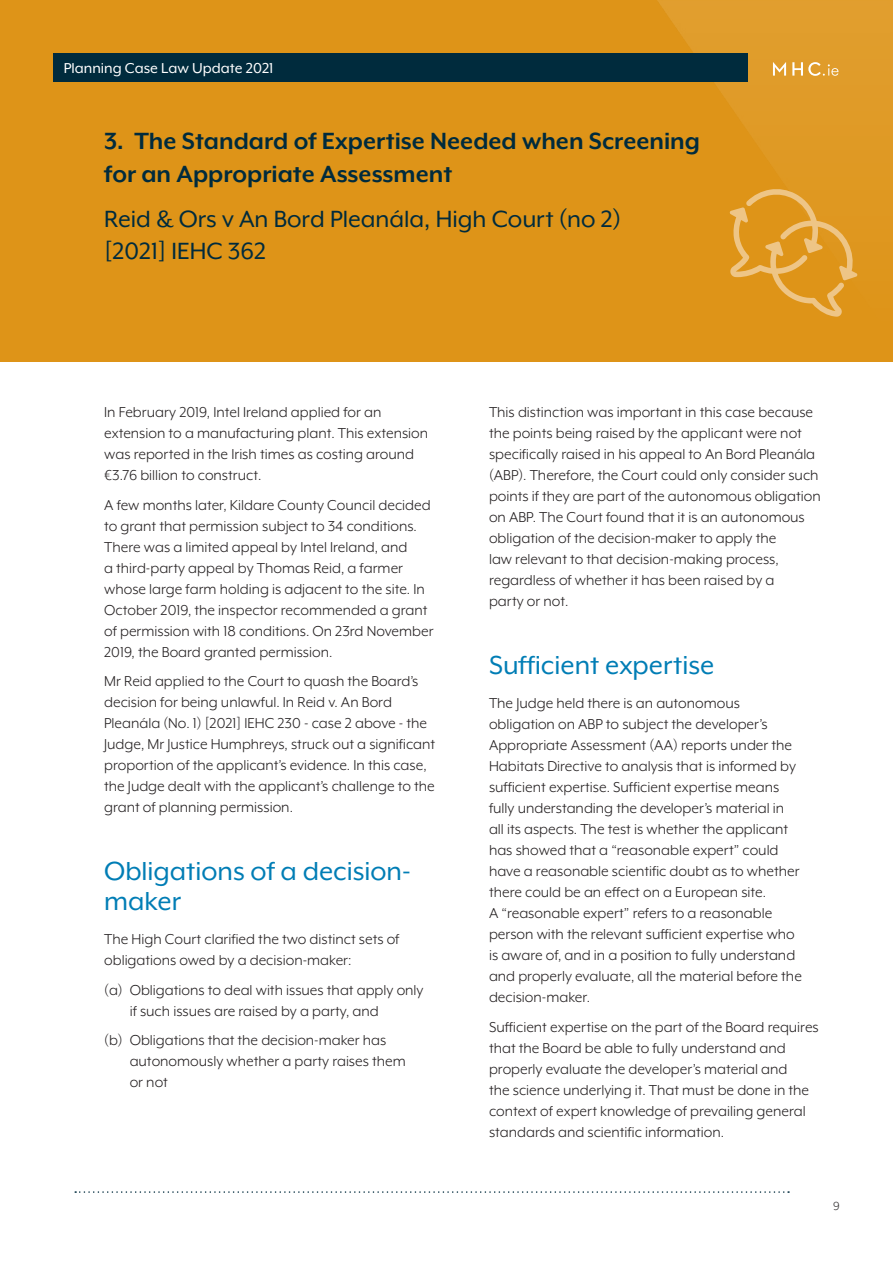
<style>
.page{position:relative;width:893px;height:1263px;background:#fff}
.page>*{position:absolute;margin:0;border:0;box-sizing:border-box;transform-origin:0 0}
.MHC_Sub_Head{font:30px/30px "Mr Eaves XL Mod OT";color:#007db5}
.MHC_Article_Head{font:700 27px/32.4px "Mr Eaves XL Mod OT";color:#002b3d}
.MHC_Article_Head-2{font:27px/32.4px "Mr Eaves XL Mod OT";color:#002b3d}
.MHC_Body{font:16.5px/21px "Mr Eaves XL Mod OT";color:#231f20}
.MHC_Body_Numbered_Li{font:16.5px/21px "Mr Eaves XL Mod OT";color:#231f20}
.MHC_Header_Title{font:16.5px "Mr Eaves XL Mod OT";color:#fff}
.MHC_Partner_Text{font:13.5px "Mr Eaves XL Mod OT";color:#312f30}
</style>
<div class="page">
<svg style="left:75px;top:1191px;width:714px;height:2px"></svg>
<div style="left:0;top:0;width:893px;height:361px;background:#de9418"></div>
<img style="left:657px;top:0;width:236px;height:177px">
<svg style="left:729px;top:189px;width:129px;height:128px"></svg>
<div style="left:53px;top:53px;width:694px;height:29px;background:#002b3d"></div>
<svg style="left:773px;top:62px;width:65px;height:14px"></svg>
<p class="MHC_Header_Title" style="left:64px;top:60px;width:211px">Planning Case Law Update 2021</p>
<p class="MHC_Article_Head" style="left:104px;top:125px;width:597px">3. The Standard of Expertise Needed when Screening for an Appropriate Assessment</p>
<p class="MHC_Article_Head-2" style="left:104px;top:202px;width:519px">Reid &amp; Ors v An Bord Pleanála, High Court (no 2) [2021] IEHC 362</p>
<p class="MHC_Body" style="left:104px;top:402px;width:325px">In February 2019, Intel Ireland applied for an extension to a manufacturing plant. This extension was reported in the Irish times as costing around €3.76 billion to construct.</p>
<p class="MHC_Body" style="left:104px;top:494px;width:331px">A few months later, Kildare County Council decided to grant that permission subject to 34 conditions.<br>There was a limited appeal by Intel Ireland, and<br>a third-party appeal by Thomas Reid, a farmer whose large farm holding is adjacent to the site. In October 2019, the inspector recommended a grant of permission with 18 conditions. On 23rd November 2019, the Board granted permission.</p>
<p class="MHC_Body" style="left:104px;top:671px;width:333px">Mr Reid applied to the Court to quash the Board’s decision for being unlawful. In Reid v. An Bord Pleanála (No. 1) [2021] IEHC 230 - case 2 above - the Judge, Mr Justice Humphreys, struck out a significant proportion of the applicant’s evidence. In this case, the Judge dealt with the applicant’s challenge to the grant of planning permission.</p>
<p class="MHC_Sub_Head" style="left:104px;top:856px;width:308px">Obligations of a decision&shy;maker</p>
<p class="MHC_Body" style="left:104px;top:928px;width:297px">The High Court clarified the two distinct sets of obligations owed by a decision-maker:</p>
<p class="MHC_Body_Numbered_Li" style="left:130px;top:979px;width:295px;text-indent:-26px">(a) Obligations to deal with issues that apply only if such issues are raised by a party, and</p>
<p class="MHC_Body_Numbered_Li" style="left:130px;top:1029px;width:278px;text-indent:-26px">(b) Obligations that the decision-maker has autonomously whether a party raises them or not</p>
<p class="MHC_Body" style="left:489px;top:402px;width:333px">This distinction was important in this case because the points being raised by the applicant were not specifically raised in his appeal to An Bord Pleanála (ABP). Therefore, the Court could only consider such points if they are part of the autonomous obligation on ABP. The Court found that it is an autonomous obligation of the decision-maker to apply the<br>law relevant to that decision-making process, regardless of whether it has been raised by a<br>party or not.</p>
<p class="MHC_Sub_Head" style="left:489px;top:650px;width:227px">Sufficient expertise</p>
<p class="MHC_Body" style="left:489px;top:692px;width:314px">The Judge held there is an autonomous obligation on ABP to subject the developer’s Appropriate Assessment (AA) reports under the Habitats Directive to analysis that is informed by sufficient expertise. Sufficient expertise means fully understanding the developer’s material in all its aspects. The test is whether the applicant has showed that a “reasonable expert” could have a reasonable scientific doubt as to whether there could be an effect on a European site.<br>A “reasonable expert” refers to a reasonable person with the relevant sufficient expertise who is aware of, and in a position to fully understand and properly evaluate, all the material before the decision-maker.</p>
<p class="MHC_Body" style="left:489px;top:1016px;width:331px">Sufficient expertise on the part of the Board requires that the Board be able to fully understand and properly evaluate the developer’s material and<br>the science underlying it. That must be done in the context of expert knowledge of prevailing general standards and scientific information.</p>
<p class="MHC_Partner_Text" style="left:833px;top:1199px;width:8px">9</p>
</div>
